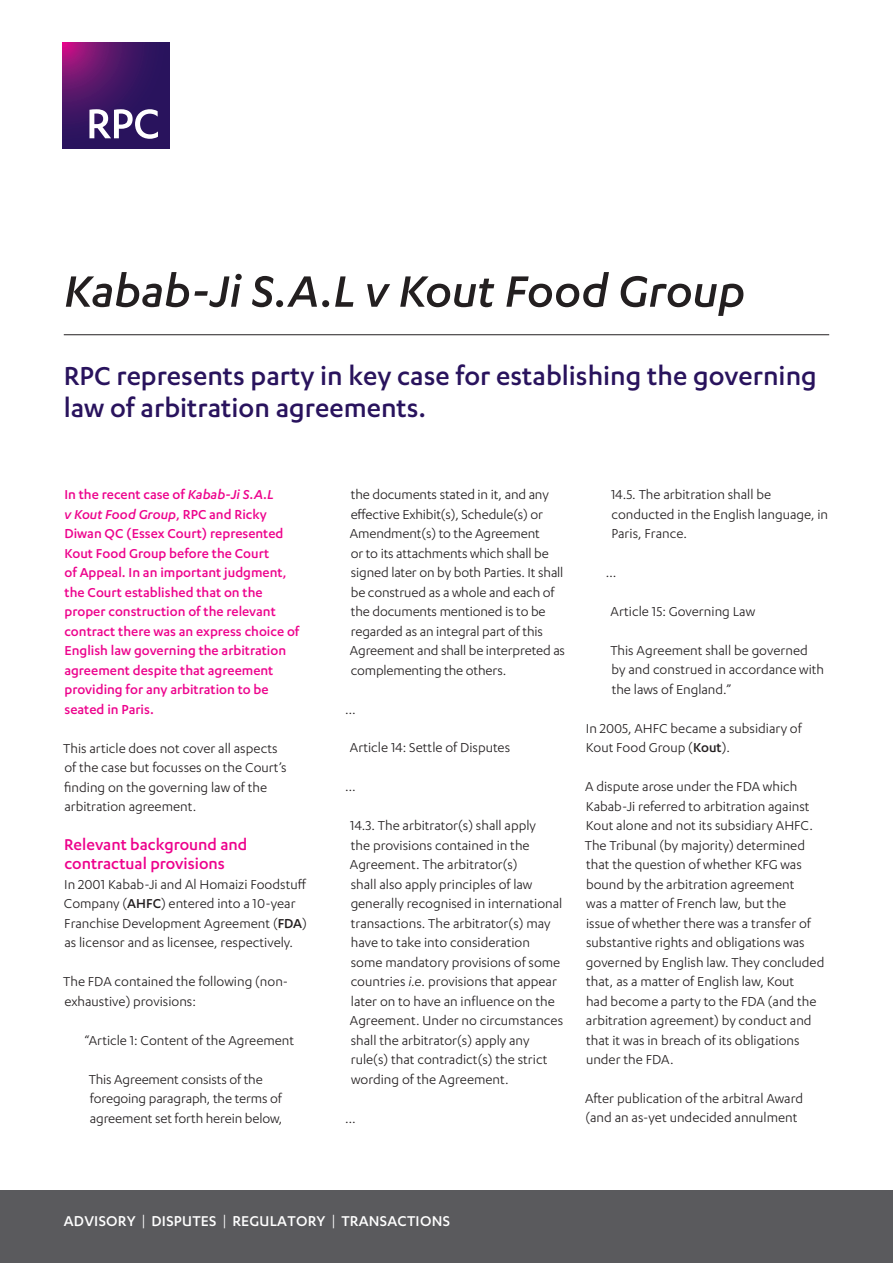
<style>
.page{position:relative;width:893px;height:1263px;background:#fff}
.page>*{position:absolute;margin:0;border:0;box-sizing:border-box;transform-origin:0 0}
.Main_cover_title__on{font:italic 500 51px "Karbon";color:#231f20}
.Cover_sub_title__20p{font:500 30px/31.5px "Karbon";color:#29135d}
.Heading_2__pink{font:500 18px/19.5px "Karbon";color:#ed028c}
.t1{font:500 16.5px "Karbon";letter-spacing:.015em;color:#fff}
.Body{font:15px/19.5px "Karbon";color:#231f20}
.Body-2{font:500 15px/19.5px "Karbon";color:#ed028c}
.s1{font-style:italic}
.s2{font-weight:500}
.s3{font-weight:400}
</style>
<div class="page">
<svg style="left:63px;top:43px;width:106px;height:106px;background:#461565"></svg>
<svg style="left:89px;top:109px;width:69px;height:30px"></svg>
<div style="left:0;top:1191px;width:893px;height:72px;background:#5a5a5d"></div>
<hr style="left:64px;top:334px;width:765px;height:1px;background:#231f20">
<p class="Main_cover_title__on" style="left:64px;top:263px;width:683px">Kabab-Ji S.A.L v Kout Food Group</p>
<p class="Cover_sub_title__20p" style="left:64px;top:359px;width:755px">RPC represents party in key case for establishing the governing law of arbitration agreements.</p>
<p class="Body-2" style="left:64px;top:484px;width:237px">In the recent case of <span class="s1">Kabab-Ji S.A.L<br>v Kout Food Group</span>, RPC and Ricky Diwan QC (Essex Court) represented Kout Food Group before the Court<br>of Appeal. In an important judgment, the Court established that on the proper construction of the relevant contract there was an express choice of English law governing the arbitration agreement despite that agreement providing for any arbitration to be seated in Paris.</p>
<p class="Body" style="left:63px;top:738px;width:225px">This article does not cover all aspects of the case but focusses on the Court’s finding on the governing law of the arbitration agreement.</p>
<p class="Heading_2__pink" style="left:64px;top:834px;width:185px">Relevant background and contractual provisions</p>
<p class="Body" style="left:64px;top:874px;width:245px">In 2001 Kabab-Ji and Al Homaizi Foodstuff Company (<span class="s2">AHFC</span>) entered into a 10-year Franchise Development Agreement (<span class="s2">FDA</span>) as licensor and as licensee, respectively.</p>
<p class="Body" style="left:63px;top:972px;width:227px">The FDA contained the following (non&shy;exhaustive) provisions:</p>
<p class="Body" style="left:84px;top:1030px;width:211px">“Article 1: Content of the Agreement</p>
<p class="Body" style="left:89px;top:1069px;width:195px">This Agreement consists of the foregoing paragraph, the terms of agreement set forth herein below,</p>
<p class="Body" style="left:350px;top:484px;width:217px">the documents stated in it, and any effective Exhibit(s), Schedule(s) or Amendment(s) to the Agreement<br>or to its attachments which shall be signed later on by both Parties. It shall be construed as a whole and each of the documents mentioned is to be regarded as an integral part of this Agreement and shall be interpreted as complementing the others.</p>
<p class="Body" style="left:345px;top:699px;width:12px">…</p>
<p class="Body" style="left:350px;top:738px;width:162px">Article 14: Settle of Disputes</p>
<p class="Body" style="left:345px;top:777px;width:12px">…</p>
<p class="Body" style="left:350px;top:815px;width:215px">14.3. The arbitrator(s) shall apply<br>the provisions contained in the Agreement. The arbitrator(s)<br>shall also apply principles of law generally recognised in international transactions. The arbitrator(s) may have to take into consideration some mandatory provisions of some countries <span class="s1">i.e.</span> provisions that appear later on to have an influence on the Agreement. Under no circumstances shall the arbitrator(s) apply any rule(s) that contradict(s) the strict wording of the Agreement.</p>
<p class="Body" style="left:345px;top:1108px;width:12px">…</p>
<p class="Body" style="left:611px;top:484px;width:219px">14.5. The arbitration shall be conducted in the English language, in<br>Paris, France.</p>
<p class="Body" style="left:606px;top:562px;width:12px">…</p>
<p class="Body" style="left:611px;top:601px;width:146px">Article 15: Governing Law</p>
<p class="Body" style="left:610px;top:640px;width:215px">This Agreement shall be governed by and construed in accordance with the laws of England.”</p>
<p class="Body" style="left:586px;top:718px;width:217px">In 2005, AHFC became a subsidiary of<br>Kout Food Group (<span class="s2">Kout</span>).</p>
<p class="Body" style="left:585px;top:776px;width:241px">A dispute arose under the FDA which Kabab-Ji referred to arbitration against Kout alone and not its subsidiary AHFC.<br>The Tribunal (by majority) determined that the question of whether KFG was bound by the arbitration agreement<br>was a matter of French law, but the<br>issue of whether there was a transfer of substantive rights and obligations was governed by English law. They concluded that, as a matter of English law, Kout<br>had become a party to the FDA (and the arbitration agreement) by conduct and that it was in breach of its obligations under the FDA.</p>
<p class="Body" style="left:585px;top:1088px;width:219px">After publication of the arbitral Award (and an as-yet undecided annulment</p>
<p class="t1" style="left:64px;top:1212px;width:388px">ADVISORY <span class="s3">|</span> DISPUTES <span class="s3">|</span> REGULATORY <span class="s3">|</span> TRANSACTIONS</p>
</div>
